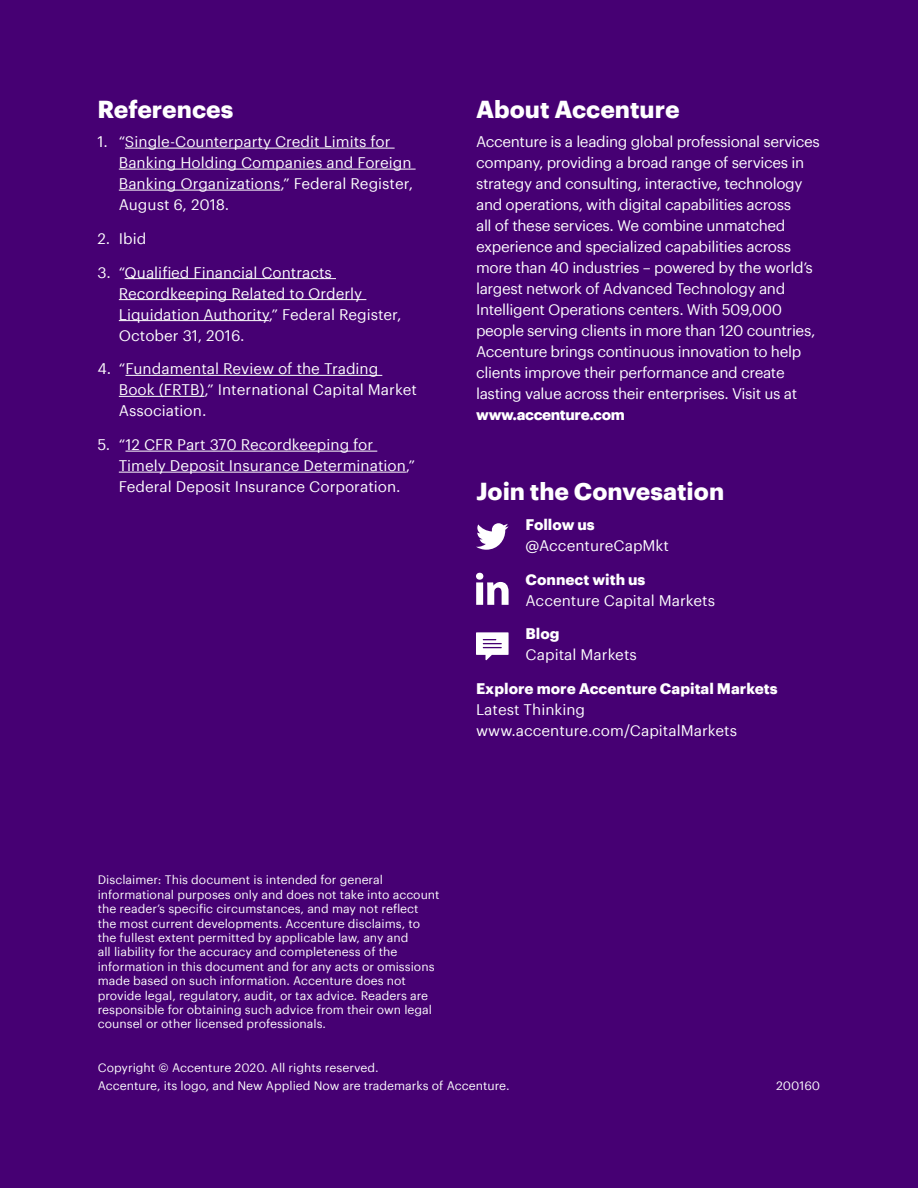
<style>
.page{position:relative;width:918px;height:1188px;background:#460073}
.page>*{position:absolute;margin:0;border:0;box-sizing:border-box;transform-origin:0 0}
.t1{font:700 24px "Graphik";color:#fff}
.t2{font:15px/21px "Graphik";letter-spacing:-.025em;color:#fff}
.t3{font:15px/21px "Graphik";color:#fff}
.t4{font:700 15px "Graphik";color:#fff}
.t5{font:700 15px "Graphik";letter-spacing:-.025em;color:#fff}
.t6{font:12px/14.4px "Graphik";color:#fff}
</style>
<div class="page">
<svg style="left:476px;top:632px;width:33px;height:28px"></svg>
<hr style="left:125px;top:148px;width:270px;height:1px;background:#fff">
<hr style="left:119px;top:169px;width:297px;height:1px;background:#fff">
<hr style="left:119px;top:190px;width:161px;height:1px;background:#fff">
<hr style="left:125px;top:278px;width:211px;height:1px;background:#fff">
<hr style="left:119px;top:299px;width:247px;height:1px;background:#fff">
<hr style="left:119px;top:320px;width:150px;height:1px;background:#fff">
<hr style="left:126px;top:375px;width:256px;height:1px;background:#fff">
<hr style="left:119px;top:396px;width:86px;height:1px;background:#fff">
<hr style="left:126px;top:451px;width:251px;height:1px;background:#fff">
<hr style="left:119px;top:472px;width:287px;height:1px;background:#fff">
<svg style="left:476px;top:573px;width:33px;height:32px"></svg>
<svg style="left:476px;top:523px;width:33px;height:27px"></svg>
<h1 class="t1" style="left:98px;top:90px;width:137px">References</h1>
<p class="t3" style="left:119px;top:130px;width:296px;text-indent:-21px">1. “Single-Counterparty Credit Limits for Banking Holding Companies and Foreign Banking Organizations,” Federal Register, August 6, 2018.</p>
<p class="t2" style="left:98px;top:227px;width:50px">2. Ibid</p>
<p class="t3" style="left:119px;top:260px;width:284px;text-indent:-21px">3. “Qualified Financial Contracts Recordkeeping Related to Orderly Liquidation Authority,” Federal Register, October 31, 2016.</p>
<p class="t3" style="left:119px;top:357px;width:300px;text-indent:-21px">4. “Fundamental Review of the Trading<br>Book (FRTB),” International Capital Market<br>Association.</p>
<p class="t3" style="left:119px;top:433px;width:298px;text-indent:-21px">5. “12 CFR Part 370 Recordkeeping for<br>Timely Deposit Insurance Determination,”<br>Federal Deposit Insurance Corporation.</p>
<h1 class="t1" style="left:476px;top:90px;width:205px">About Accenture</h1>
<p class="t2" style="left:476px;top:130px;width:345px">Accenture is a leading global professional services company, providing a broad range of services in strategy and consulting, interactive, technology and operations, with digital capabilities across<br>all of these services. We combine unmatched experience and specialized capabilities across more than 40 industries – powered by the world’s largest network of Advanced Technology and Intelligent Operations centers. With 509,000 people serving clients in more than 120 countries, Accenture brings continuous innovation to help clients improve their performance and create lasting value across their enterprises. Visit us at</p>
<p class="t5" style="left:476px;top:403px;width:150px">www.accenture.com</p>
<h1 class="t1" style="left:476px;top:473px;width:250px">Join the Convesation</h1>
<p class="t4" style="left:526px;top:513px;width:71px">Follow us</p>
<p class="t3" style="left:526px;top:534px;width:145px">@AccentureCapMkt</p>
<p class="t4" style="left:526px;top:567px;width:121px">Connect with us</p>
<p class="t3" style="left:526px;top:588px;width:191px">Accenture Capital Markets</p>
<p class="t4" style="left:526px;top:622px;width:36px">Blog</p>
<p class="t3" style="left:526px;top:643px;width:113px">Capital Markets</p>
<p class="t4" style="left:476px;top:677px;width:303px">Explore more Accenture Capital Markets</p>
<p class="t3" style="left:476px;top:698px;width:263px">Latest Thinking www.accenture.com/CapitalMarkets</p>
<p class="t6" style="left:98px;top:872px;width:343px">Disclaimer: This document is intended for general informational purposes only and does not take into account the reader’s specific circumstances, and may not reflect the most current developments. Accenture disclaims, to the fullest extent permitted by applicable law, any and<br>all liability for the accuracy and completeness of the information in this document and for any acts or omissions made based on such information. Accenture does not provide legal, regulatory, audit, or tax advice. Readers are responsible for obtaining such advice from their own legal counsel or other licensed professionals.</p>
<p class="t6" style="left:98px;top:1058px;width:413px;line-height:18px">Copyright © Accenture 2020. All rights reserved.<br>Accenture, its logo, and New Applied Now are trademarks of Accenture.</p>
<p class="t6" style="left:776px;top:1078px;width:46px">200160</p>
</div>
